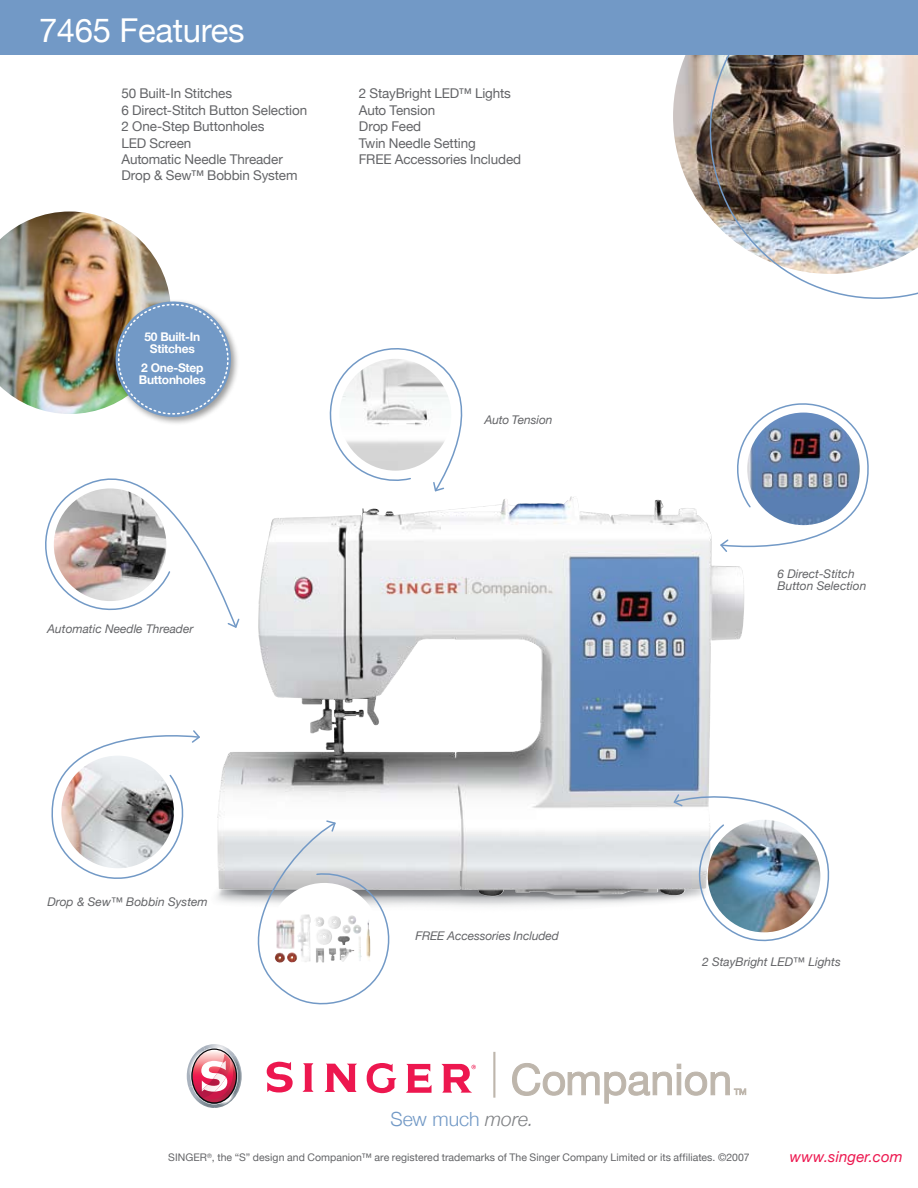
<style>
.page{position:relative;width:918px;height:1188px;background:#fff}
.page>*{position:absolute;margin:0;border:0;box-sizing:border-box;transform-origin:0 0}
.t1{font:32.85px "Helvetica Neue";letter-spacing:-.01em;color:#fff}
.t2{font:300 19.5px "Helvetica Neue";color:#7299c6}
.t3{font:italic 15px "Helvetica Neue";letter-spacing:.01em;color:#ed174f}
.t4{font:13.5px/16.5px "Helvetica Neue";letter-spacing:-.01em;color:#636467}
.t5{font:italic 12px/12px "Helvetica Neue";color:#636467}
.t6{font:700 12px/12px "Helvetica Neue";letter-spacing:-.02em;color:#fff;text-align:center}
.t7{font:10.5px "Helvetica Neue";letter-spacing:.005em;color:#636467}
.s1{font-style:italic;color:#808285}
</style>
<div class="page">
<img style="left:673px;top:55px;width:37px;height:163px">
<div style="left:0;top:0;width:918px;height:55px;background:#7299c6"></div>
<img style="left:710px;top:55px;width:208px;height:244px">
<svg style="left:187px;top:1044px;width:55px;height:64px"></svg>
<svg style="left:267px;top:1062px;width:26px;height:31px"></svg>
<svg style="left:302px;top:1063px;width:12px;height:29px"></svg>
<svg style="left:324px;top:1064px;width:33px;height:28px"></svg>
<svg style="left:367px;top:1063px;width:29px;height:30px"></svg>
<svg style="left:406px;top:1064px;width:26px;height:29px"></svg>
<svg style="left:441px;top:1064px;width:35px;height:29px"></svg>
<hr style="left:493px;top:1052px;width:2px;height:46px;background:#beb6ac">
<svg style="left:512px;top:1063px;width:234px;height:41px"></svg>
<img style="left:0;top:212px;width:235px;height:209px">
<img style="left:397px;top:499px;width:348px;height:407px">
<img style="left:217px;top:496px;width:426px;height:401px">
<svg style="left:719px;top:403px;width:150px;height:150px"></svg>
<img style="left:672px;top:787px;width:158px;height:155px">
<svg style="left:45px;top:478px;width:196px;height:151px"></svg>
<img style="left:54px;top:488px;width:112px;height:113px;border-radius:56px">
<svg style="left:51px;top:730px;width:149px;height:149px"></svg>
<svg style="left:329px;top:348px;width:134px;height:144px"></svg>
<svg style="left:216px;top:819px;width:181px;height:186px"></svg>
<h1 class="t1" style="left:39px;top:11px;width:207px">7465 Features</h1>
<p class="t4" style="left:122px;top:85px;width:187px">50 Built-In Stitches<br>6 Direct-Stitch Button Selection<br>2 One-Step Buttonholes<br>LED Screen<br>Automatic Needle Threader<br>Drop &amp; Sew™ Bobbin System</p>
<p class="t4" style="left:359px;top:85px;width:164px">2 StayBright LED™ Lights<br>Auto Tension<br>Drop Feed<br>Twin Needle Setting<br>Free Accessories Included</p>
<p class="t6" style="left:144px;top:330px;width:57px">50 Built-In<br>Stitches</p>
<p class="t6" style="left:139px;top:361px;width:68px;text-align:left">2 One-Step<br>Buttonholes</p>
<p class="t5" style="left:47px;top:623px;width:148px">Automatic Needle Threader</p>
<p class="t5" style="left:48px;top:895px;width:162px">Drop &amp; Sew™ Bobbin System</p>
<p class="t5" style="left:484px;top:413px;width:69px">Auto Tension</p>
<p class="t5" style="left:415px;top:929px;width:145px">FREE Accessories Included</p>
<h2 class="t2" style="left:390px;top:1107px;width:145px">Sew much <span class="s1">more.</span></h2>
<p class="t5" style="left:778px;top:567px;width:90px">6 Direct-Stitch<br>Button Selection</p>
<p class="t5" style="left:702px;top:955px;width:140px">2 StayBright LED™ Lights</p>
<p class="t7" style="left:168px;top:1151px;width:583px">SINGER<sup>®</sup>, the “S” design and Companion™ are registered trademarks of The Singer Company Limited or its affiliates. ©2007</p>
<p class="t3" style="left:790px;top:1148px;width:114px">www.singer.com</p>
</div>
